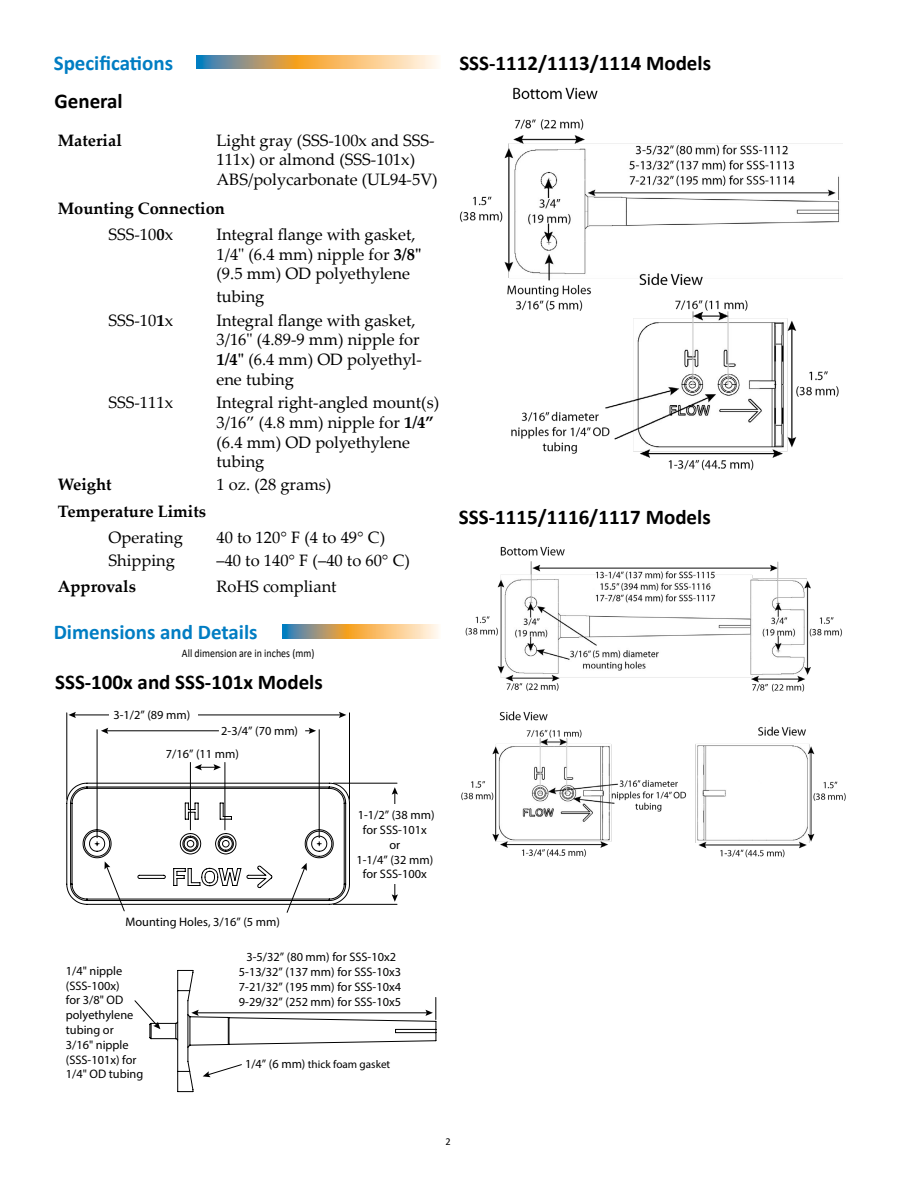
<style>
.page{position:relative;width:918px;height:1188px;background:#fff}
.page>*{position:absolute;margin:0;border:0;box-sizing:border-box;transform-origin:0 0}
.t1{font:700 21px "Calibri";color:#000}
.t2{font:700 21px "Calibri";color:#007dc3}
.t3{font:16.5px/19.8px "Palatino Linotype";color:#000}
.t4{font:700 16.5px/26.2px "Palatino Linotype";color:#000;text-align:center}
.t5{font:12.3px/14.9px "Myriad Pro";color:#010101;text-align:center}
.t6{font:12.3px "Myriad Pro";color:#000}
.t7{font:11.55px "Calibri";color:#000;scale:.86 1}
.t8{font:11.25px "Myriad Pro";color:#010101}
.t9{font:10.5px "Calibri";color:#000}
.s1{font-weight:400}
.s2{font-weight:700}
.s3{color:#000}
.s4{color:#010101}
.s5{font-size:12.3px}
.s6{font-size:12.3px;color:#000}
</style>
<div class="page">
<svg style="left:283px;top:625px;width:156px;height:13px;background:#ceb383"></svg>
<svg style="left:197px;top:55px;width:241px;height:14px;background:#cfb383"></svg>
<hr style="left:106px;top:730px;width:205px;height:1px;background:#010101">
<svg style="left:101px;top:728px;width:7px;height:6px"></svg>
<svg style="left:309px;top:728px;width:7px;height:6px"></svg>
<hr style="left:97px;top:730px;width:1px;height:108px;background:#010101">
<hr style="left:319px;top:730px;width:1px;height:108px;background:#010101">
<hr style="left:349px;top:713px;width:1px;height:86px;background:#010101">
<hr style="left:67px;top:713px;width:1px;height:86px;background:#010101">
<hr style="left:333px;top:783px;width:64px;height:1px;background:#010101">
<hr style="left:333px;top:904px;width:64px;height:1px;background:#010101">
<hr style="left:73px;top:715px;width:268px;height:1px;background:#010101">
<svg style="left:68px;top:712px;width:8px;height:6px"></svg>
<svg style="left:339px;top:712px;width:7px;height:6px"></svg>
<svg style="left:66px;top:783px;width:284px;height:130px"></svg>
<svg style="left:134px;top:970px;width:303px;height:122px"></svg>
<hr style="left:394px;top:792px;width:1px;height:105px;background:#010101">
<svg style="left:392px;top:894px;width:6px;height:8px"></svg>
<svg style="left:392px;top:787px;width:6px;height:8px"></svg>
<div style="left:392px;top:805px;width:7px;height:79px;background:#fff"></div>
<div style="left:219px;top:722px;width:86px;height:18px;background:#fff;border-radius:7px"></div>
<div style="left:110px;top:707px;width:88px;height:16px;background:#fff"></div>
<hr style="left:190px;top:762px;width:1px;height:68px;background:#010101">
<hr style="left:225px;top:762px;width:1px;height:68px;background:#010101">
<svg style="left:194px;top:764px;width:27px;height:6px"></svg>
<img style="left:459px;top:87px;width:384px;height:384px">
<img style="left:461px;top:546px;width:385px;height:312px">
<p class="t2" style="left:54px;top:48px;width:121px">Specifications</p>
<p class="t1" style="left:54px;top:86px;width:70px">General</p>
<p class="t4" style="left:58px;top:126px;width:66px">Material</p>
<p class="t3" style="left:216px;top:129px;width:223px">Light gray (SSS-100x and SSS-<br>111x) or almond (SSS-101x)<br>ABS/polycarbonate (UL94-5V)</p>
<p class="t4" style="left:58px;top:194px;width:169px">Mounting Connection<br><span class="s1">SSS-10</span>0<span class="s1">x</span></p>
<p class="t3" style="left:216px;top:224px;width:206px">Integral flange with gasket,<br>1/4" (6.4 mm) nipple for <span class="s2">3/8" </span>(9.5 mm) OD polyethylene</p>
<p class="t3" style="left:216px;top:286px;width:50px">tubing</p>
<p class="t3" style="left:108px;top:309px;width:66px">SSS-10<span class="s2">1</span>x</p>
<p class="t3" style="left:216px;top:309px;width:207px">Integral flange with gasket,<br>3/16" (4.89-9 mm) nipple for<br><span class="s2">1/4"</span> (6.4 mm) OD polyethyl&shy;ene tubing</p>
<p class="t3" style="left:108px;top:392px;width:66px">SSS-111x</p>
<p class="t3" style="left:216px;top:392px;width:224px">Integral right-angled mount(s)<br>3/16” (4.8 mm) nipple for <span class="s2">1/4” </span>(6.4 mm) OD polyethylene tubing</p>
<p class="t4" style="left:58px;top:471px;width:55px">Weight</p>
<p class="t3" style="left:216px;top:474px;width:117px">1 oz. (28 grams)</p>
<p class="t4" style="left:58px;top:497px;width:150px">Temperature Limits</p>
<p class="t3" style="left:108px;top:527px;width:76px">Operating</p>
<p class="t3" style="left:216px;top:527px;width:170px">40 to 120° F (4 to 49° C)</p>
<p class="t3" style="left:108px;top:550px;width:68px">Shipping</p>
<p class="t3" style="left:216px;top:550px;width:195px">–40 to 140° F (–40 to 60° C)</p>
<p class="t4" style="left:58px;top:573px;width:80px">Approvals</p>
<p class="t3" style="left:216px;top:576px;width:122px">RoHS compliant</p>
<p class="t2" style="left:54px;top:617px;width:206px">Dimensions and Details</p>
<p class="t7" style="left:182px;top:645px;width:155px">All dimension are in inches (mm)</p>
<p class="t1" style="left:55px;top:667px;width:269px">SSS-100x and SSS-101x Models</p>
<p class="t5" style="left:113px;top:707px;width:78px">3-1/2” <span class="s3">(89 mm)</span></p>
<p class="t6" style="left:166px;top:747px;width:75px"><span class="s4">7/16”</span> (11 mm)</p>
<p class="t5" style="left:221px;top:723px;width:78px">2-3/4” (70 mm)</p>
<p class="t5" style="left:126px;top:914px;width:156px">Mounting Holes, 3/16” (5 mm)</p>
<p class="t5" style="left:356px;top:807px;width:80px">1-1/2” (38 mm) for SSS-101x<br>or<br>1-1/4” (32 mm) for SSS-100x</p>
<p class="t5" style="left:66px;top:963px;width:79px;text-align:left">1/4" nipple (SSS-100x)<br>for 3/8" OD polyethylene tubing or<br>3/16" nipple (SSS-101x) for<br>1/4" OD tubing</p>
<p class="t5" style="left:239px;top:950px;width:164px">3-5/32” (80 mm) for SSS-10x2<br>5-13/32” (137 mm) for SSS-10x3<br>7-21/32” (195 mm) for SSS-10x4<br>9-29/32” (252 mm) for SSS-10x5</p>
<p class="t8" style="left:245px;top:1058px;width:147px"><span class="s5">1/4”</span> <span class="s6">(6 mm)</span> thick foam gasket</p>
<p class="t1" style="left:459px;top:49px;width:253px">SSS-1112/1113/1114 Models</p>
<p class="t1" style="left:459px;top:502px;width:253px">SSS-1115/1116/1117 Models</p>
<p class="t9" style="left:446px;top:1134px;width:7px">2</p>
</div>
